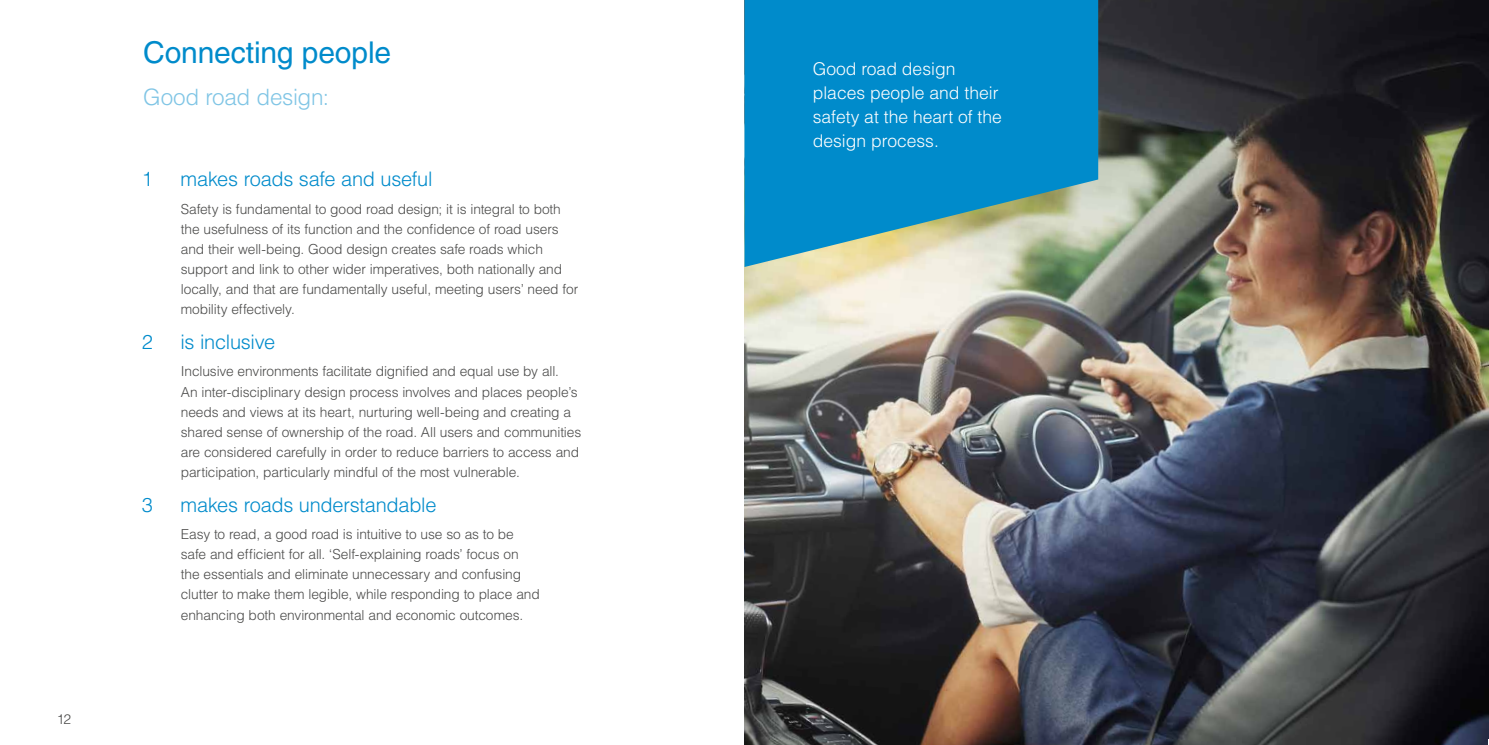
<style>
.page{position:relative;width:1489px;height:745px;background:#fff}
.page>*{position:absolute;margin:0;border:0;box-sizing:border-box;transform-origin:0 0}
.t1{font:30px "Helvetica LT Std";letter-spacing:-.005em;color:#008bcb}
.t2{font:300 22.5px "Helvetica LT Std";letter-spacing:-.015em;color:#80c5e5}
.t3{font:300 20px "Helvetica LT Std";letter-spacing:-.015em;color:#008bcb}
.t4{font:300 17.5px/23.8px "Helvetica LT Std";color:#fff}
.t5{font:300 13.75px/20px "Helvetica LT Std";letter-spacing:-.01em;color:#4a4a49}
</style>
<div class="page">
<img style="left:744px;top:0;width:744px;height:744px">
<svg style="left:744px;top:0;width:354px;height:267px;background:#2195c4"></svg>
<p class="t5" style="left:57px;top:708px;width:16px">12</p>
<h1 class="t1" style="left:143px;top:35px;width:249px">Connecting people</h1>
<h2 class="t2" style="left:143px;top:83px;width:187px">Good road design:</h2>
<h3 class="t3" style="left:142px;top:167px;width:13px">1</h3>
<h3 class="t3" style="left:180px;top:167px;width:253px">makes roads safe and useful</h3>
<p class="t5" style="left:181px;top:198px;width:399px">Safety is fundamental to good road design; it is integral to both the usefulness of its function and the confidence of road users and their well-being. Good design creates safe roads which support and link to other wider imperatives, both nationally and locally, and that are fundamentally useful, meeting users’ need for mobility effectively.</p>
<h3 class="t3" style="left:142px;top:329px;width:13px">2</h3>
<h3 class="t3" style="left:180px;top:329px;width:96px">is inclusive</h3>
<p class="t5" style="left:181px;top:361px;width:402px">Inclusive environments facilitate dignified and equal use by all.<br>An inter-disciplinary design process involves and places people’s needs and views at its heart, nurturing well-being and creating a shared sense of ownership of the road. All users and communities are considered carefully in order to reduce barriers to access and participation, particularly mindful of the most vulnerable.</p>
<h3 class="t3" style="left:142px;top:492px;width:13px">3</h3>
<h3 class="t3" style="left:180px;top:492px;width:257px">makes roads understandable</h3>
<p class="t5" style="left:181px;top:524px;width:360px">Easy to read, a good road is intuitive to use so as to be safe and efficient for all. ‘Self-explaining roads’ focus on the essentials and eliminate unnecessary and confusing clutter to make them legible, while responding to place and enhancing both environmental and economic outcomes.</p>
<p class="t4" style="left:812px;top:57px;width:191px">Good road design places people and their safety at the heart of the design process.</p>
</div>
